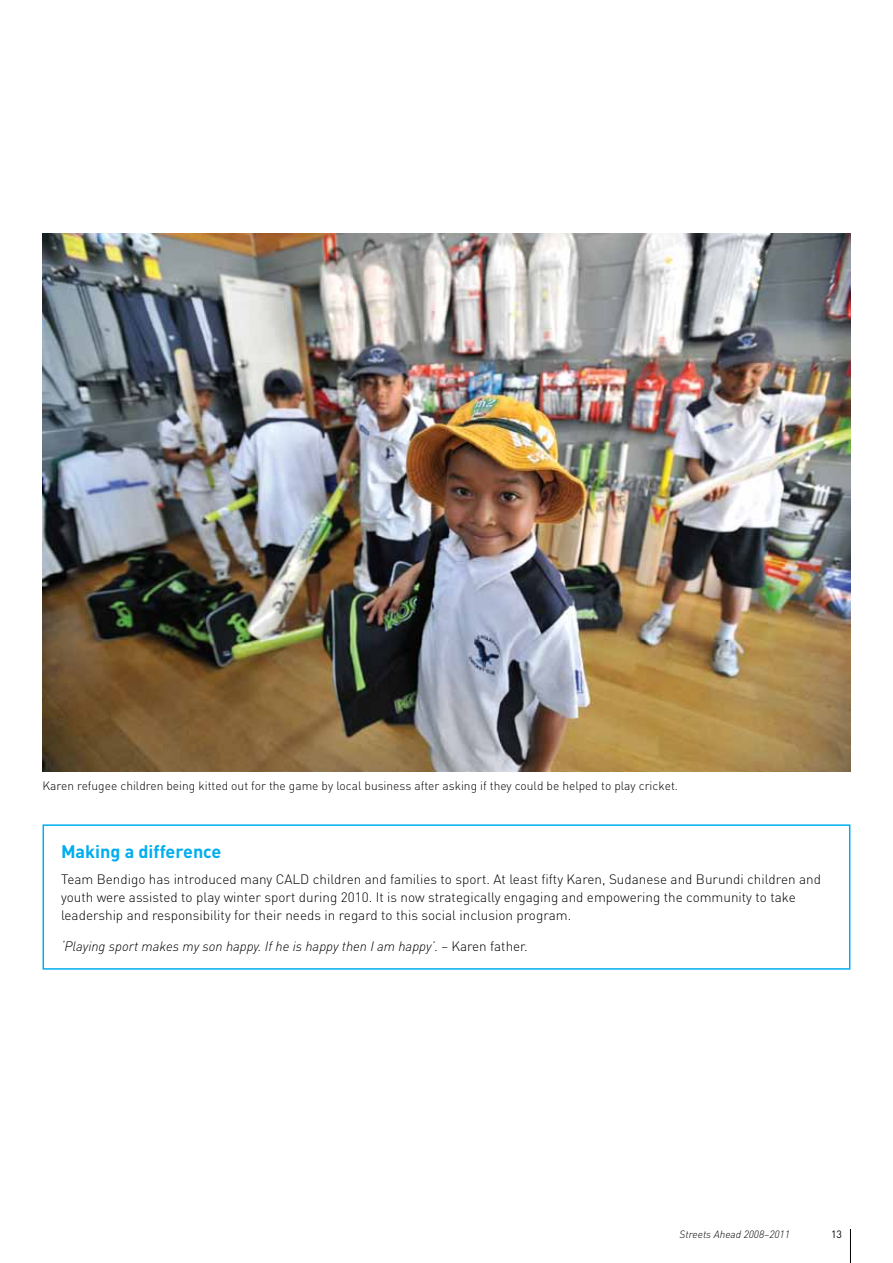
<style>
.page{position:relative;width:893px;height:1263px;background:#fff}
.page>*{position:absolute;margin:0;border:0;box-sizing:border-box;transform-origin:0 0}
.t1{font:700 18px "DIN";color:#00aeef}
.t2{font:300 13.5px/18px "DIN";color:#000}
.t3{font:italic 300 13.5px "DIN";color:#000}
.t4{font:300 12px "DIN";color:#000}
.t5{font:italic 300 10.5px "DIN";color:#000}
.t6{font:10.5px "DIN";color:#000}
.s1{font-style:normal}
</style>
<div class="page">
<hr style="left:850px;top:1229px;width:1px;height:34px;background:#000">
<div style="left:43px;top:824px;width:807px;height:146px;border:2px solid #00aeef"></div>
<img style="left:43px;top:234px;width:807px;height:537px">
<p class="t4" style="left:43px;top:778px;width:637px">Karen refugee children being kitted out for the game by local business after asking if they could be helped to play cricket.</p>
<h1 class="t1" style="left:61px;top:839px;width:162px">Making a difference</h1>
<p class="t2" style="left:61px;top:870px;width:761px">Team Bendigo has introduced many CALD children and families to sport. At least fifty Karen, Sudanese and Burundi children and youth were assisted to play winter sport during 2010. It is now strategically engaging and empowering the community to take leadership and responsibility for their needs in regard to this social inclusion program.</p>
<p class="t3" style="left:61px;top:938px;width:468px">‘Playing sport makes my son happy. If he is happy then I am happy’. – <span class="s1">Karen father.</span></p>
<p class="t5" style="left:680px;top:1227px;width:112px">Streets Ahead 2008–2011</p>
<p class="t6" style="left:831px;top:1227px;width:12px">13</p>
</div>
